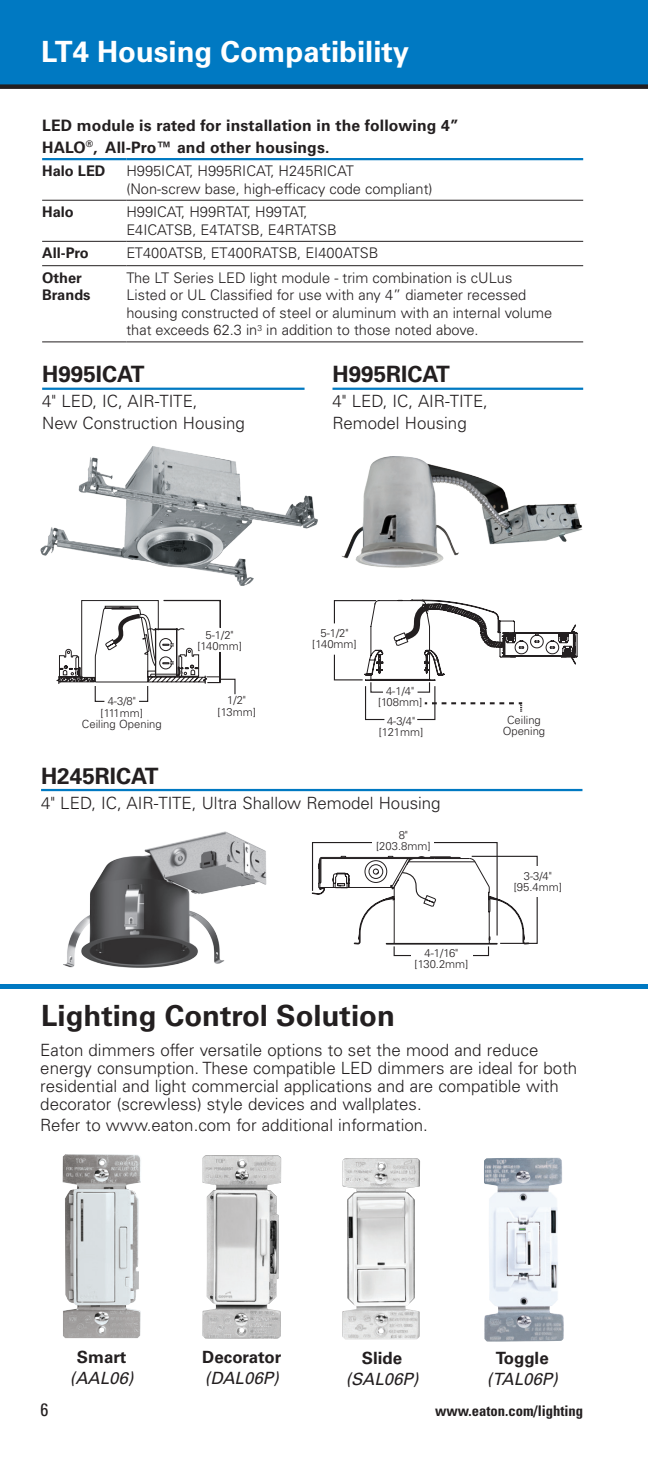
<style>
.page{position:relative;width:648px;height:1458px;background:#fff}
.page>*{position:absolute;margin:0;border:0;box-sizing:border-box;transform-origin:0 0}
.t1{font:700 29.25px "Univers LT Std";color:#fff}
.t2{font:700 29.25px "Univers LT Std";color:#231f20}
.t3{font:700 22.5px "Univers LT Std";color:#231f20}
.t4{font:condensed 18px "Univers LT Std";color:#231f20}
.t5{font:300 16.88px/18px "Univers LT Std";color:#231f20}
.t6{font:italic 16.88px "Univers LT Std";color:#231f20}
.t7{font:700 16.88px "Univers LT Std";color:#231f20}
.t8{font:700 15.75px/21.4px "Univers LT Std";letter-spacing:.01em;color:#231f20}
.t9{font:300 14.62px/17.6px "Univers LT Std";color:#231f20}
.t10{font:700 14.62px/17.6px "Univers LT Std";color:#231f20}
.t11{font:700 condensed 14.62px "Univers LT Std";color:#231f20}
.t12{font:300 11.25px/11.2px "Univers LT Std";color:#231f20;text-align:center}
</style>
<div class="page">
<div style="left:0;top:0;width:648px;height:87px;background:#0079c2"></div>
<div style="left:0;top:84px;width:648px;height:5px;background:#231f20"></div>
<img style="left:40px;top:446px;width:278px;height:140px">
<img style="left:341px;top:456px;width:242px;height:112px">
<img style="left:63px;top:831px;width:204px;height:137px">
<hr style="left:42px;top:158px;width:84px;height:2px;background:#0079c2">
<hr style="left:126px;top:158px;width:457px;height:2px;background:#0079c2">
<hr style="left:42px;top:200px;width:84px;height:1px;background:#231f20">
<hr style="left:126px;top:200px;width:457px;height:1px;background:#231f20">
<hr style="left:42px;top:241px;width:84px;height:1px;background:#231f20">
<hr style="left:126px;top:241px;width:457px;height:1px;background:#231f20">
<hr style="left:42px;top:265px;width:84px;height:1px;background:#231f20">
<hr style="left:126px;top:265px;width:457px;height:1px;background:#231f20">
<hr style="left:42px;top:342px;width:84px;height:1px;background:#231f20">
<hr style="left:126px;top:342px;width:457px;height:1px;background:#231f20">
<div style="left:0;top:984px;width:648px;height:5px;background:#0079c2"></div>
<img style="left:63px;top:1154px;width:78px;height:184px">
<img style="left:342px;top:1158px;width:78px;height:181px">
<img style="left:202px;top:1155px;width:79px;height:184px">
<img style="left:484px;top:1158px;width:80px;height:184px">
<hr style="left:42px;top:388px;width:263px;height:2px;background:#0079c2">
<hr style="left:41px;top:789px;width:541px;height:2px;background:#0079c2">
<hr style="left:333px;top:388px;width:250px;height:2px;background:#0079c2">
<svg style="left:333px;top:600px;width:244px;height:121px"></svg>
<svg style="left:56px;top:599px;width:180px;height:103px"></svg>
<svg style="left:311px;top:842px;width:227px;height:115px"></svg>
<div style="left:373px;top:831px;width:61px;height:22px;background:#fff"></div>
<div style="left:411px;top:949px;width:61px;height:21px;background:#fff"></div>
<div style="left:507px;top:866px;width:62px;height:31px;background:#fff"></div>
<h1 class="t1" style="left:41px;top:34px;width:369px">LT4 Housing Compatibility</h1>
<p class="t8" style="left:42px;top:115px;width:418px">LED module is rated for installation in the following 4”<br>HALO<sup>®</sup>, All-Pro™ and other housings.</p>
<p class="t10" style="left:42px;top:162px;width:65px">Halo LED</p>
<p class="t9" style="left:126px;top:162px;width:308px">H995ICAT, H995RICAT, H245RICAT<br>(Non-screw base, high-efficacy code compliant)</p>
<p class="t10" style="left:42px;top:203px;width:33px">Halo</p>
<p class="t9" style="left:126px;top:203px;width:212px">H99ICAT, H99RTAT, H99TAT,<br>E4ICATSB, E4TATSB, E4RTATSB</p>
<p class="t10" style="left:42px;top:245px;width:48px">All-Pro</p>
<p class="t9" style="left:126px;top:244px;width:254px">ET400ATSB, ET400RATSB, EI400ATSB</p>
<p class="t10" style="left:42px;top:269px;width:50px">Other<br>Brands</p>
<p class="t9" style="left:126px;top:269px;width:428px">The LT Series LED light module - trim combination is cULus Listed or UL Classified for use with any 4” diameter recessed housing constructed of steel or aluminum with an internal volume that exceeds 62.3 in<sup>3</sup> in addition to those noted above.</p>
<h2 class="t3" style="left:42px;top:361px;width:104px">H995ICAT</h2>
<p class="t5" style="left:42px;top:391px;width:204px;line-height:21.2px">4" LED, IC, AIR-TITE,<br>New Construction Housing</p>
<h2 class="t3" style="left:333px;top:361px;width:119px">H995RICAT</h2>
<p class="t5" style="left:333px;top:391px;width:157px;line-height:21.2px">4" LED, IC, AIR-TITE,<br>Remodel Housing</p>
<p class="t12" style="left:82px;top:696px;width:81px">4-3/8"<br>[111mm]<br>Ceiling Opening</p>
<p class="t12" style="left:197px;top:629px;width:46px">5-1/2" [140mm]</p>
<p class="t12" style="left:218px;top:695px;width:40px">1/2" [13mm]</p>
<p class="t12" style="left:312px;top:628px;width:46px">5-1/2" [140mm]</p>
<p class="t12" style="left:378px;top:685px;width:46px">4-1/4" [108mm]</p>
<p class="t12" style="left:379px;top:715px;width:46px">4-3/4" [121mm]</p>
<h2 class="t3" style="left:41px;top:762px;width:119px">H245RICAT</h2>
<p class="t5" style="left:41px;top:794px;width:401px">4" LED, IC, AIR-TITE, Ultra Shallow Remodel Housing</p>
<p class="t12" style="left:376px;top:829px;width:56px">8" [203.8mm]</p>
<p class="t12" style="left:415px;top:947px;width:55px">4-1/16" [130.2mm]</p>
<p class="t12" style="left:503px;top:714px;width:44px">Ceiling<br>Opening</p>
<p class="t12" style="left:514px;top:871px;width:50px">3-3/4" [95.4mm]</p>
<h1 class="t2" style="left:41px;top:999px;width:355px">Lighting Control Solution</h1>
<p class="t5" style="left:40px;top:1041px;width:539px">Eaton dimmers offer versatile options to set the mood and reduce energy consumption. These compatible LED dimmers are ideal for both residential and light commercial applications and are compatible with decorator (screwless) style devices and wallplates.</p>
<p class="t5" style="left:40px;top:1116px;width:389px">Refer to www.eaton.com for additional information.</p>
<p class="t7" style="left:77px;top:1347px;width:51px">Smart</p>
<p class="t6" style="left:70px;top:1368px;width:65px">(AAL06)</p>
<p class="t7" style="left:202px;top:1347px;width:81px">Decorator</p>
<p class="t6" style="left:205px;top:1368px;width:75px">(DAL06P)</p>
<p class="t7" style="left:362px;top:1348px;width:42px">Slide</p>
<p class="t6" style="left:346px;top:1369px;width:74px">(SAL06P)</p>
<p class="t7" style="left:496px;top:1348px;width:54px">Toggle</p>
<p class="t6" style="left:487px;top:1369px;width:72px">(TAL06P)</p>
<p class="t4" style="left:40px;top:1398px;width:9px">6</p>
<p class="t11" style="left:435px;top:1402px;width:150px">www.eaton.com/lighting</p>
</div>
